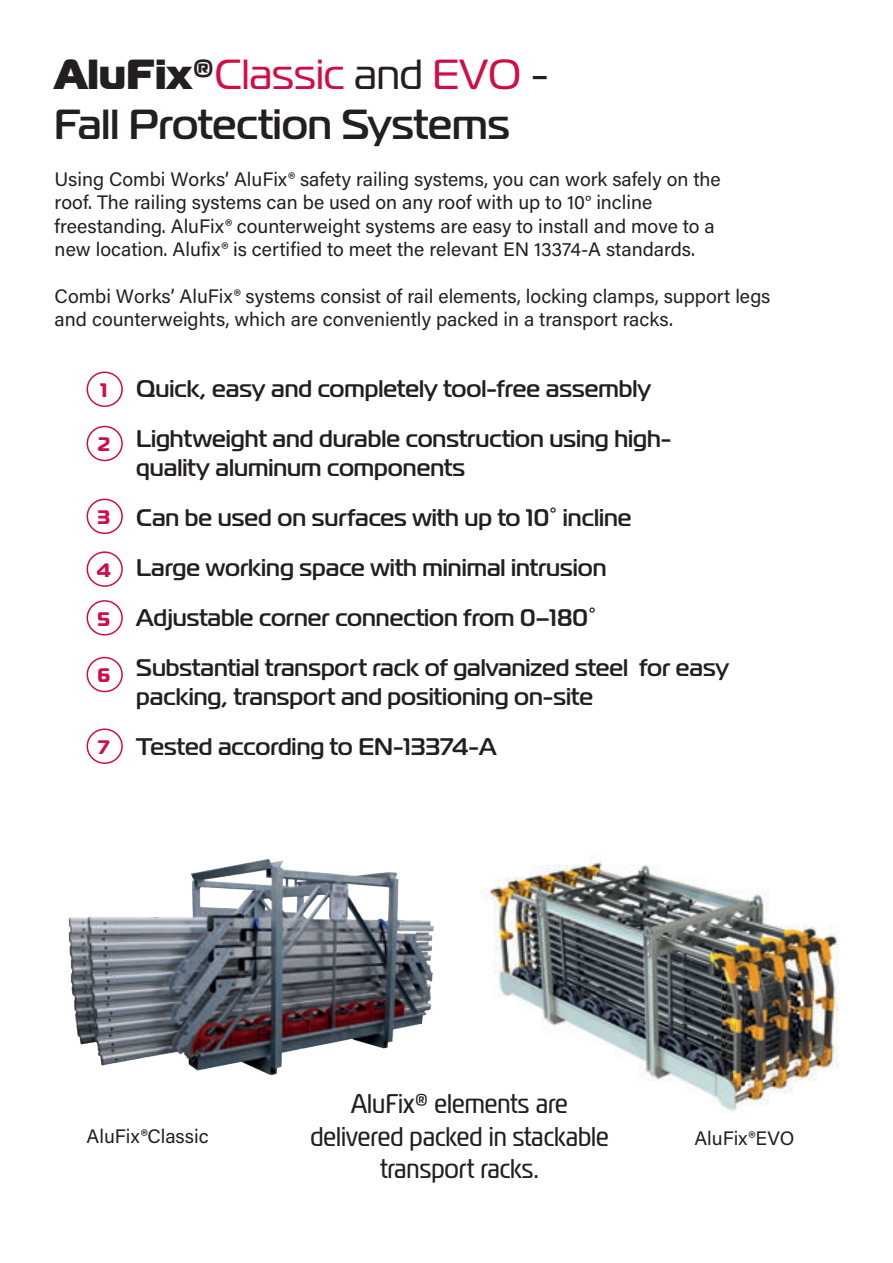
<style>
.page{position:relative;width:893px;height:1263px;background:#fff}
.page>*{position:absolute;margin:0;border:0;box-sizing:border-box;transform-origin:0 0}
.t1{font:500 42px/50.4px "Magistral";color:#231f20}
.t2{font:27px/32.4px "Magistral Cond";color:#231f20;text-align:center}
.t3{font:500 24px/50.1px "Magistral";color:#231f20}
.t4{font:19.5px/23.4px "Acumin Pro";color:#231f20}
.t5{font:19.5px "Acumin Pro";color:#242021}
.t6{font:700 19.5px "Magistral";color:#d20d44}
.s1{font-weight:800}
.s2{font-weight:400;color:#d20d44}
.s3{font-weight:400}
.s4{font-weight:700;font-size:19.5px;color:#d20d44}
</style>
<div class="page">
<img style="left:482px;top:861px;width:357px;height:251px">
<img style="left:68px;top:858px;width:366px;height:218px">
<div style="left:87px;top:600px;width:36px;height:36px;border:2px solid #d20d44;border-radius:50%"></div>
<div style="left:87px;top:728px;width:36px;height:36px;border:2px solid #d20d44;border-radius:50%"></div>
<div style="left:87px;top:657px;width:36px;height:35px;border:2px solid #d20d44;border-radius:50%"></div>
<div style="left:87px;top:551px;width:36px;height:36px;border:2px solid #d20d44;border-radius:50%"></div>
<div style="left:87px;top:499px;width:36px;height:35px;border:2px solid #d20d44;border-radius:50%"></div>
<div style="left:87px;top:371px;width:36px;height:36px;border:2px solid #d20d44;border-radius:50%"></div>
<div style="left:87px;top:426px;width:36px;height:35px;border:2px solid #d20d44;border-radius:50%"></div>
<h1 class="t1" style="left:54px;top:50px;width:496px"><span class="s1">AluFix®</span><span class="s2">Classic</span> <span class="s3">and</span> <span class="s2">EVO</span> <span class="s3">-<br></span>Fall Protection Systems</h1>
<p class="t5" style="left:55px;top:166px;width:668px">Using Combi Works’ AluFix® safety railing systems, you can work safely on the</p>
<p class="t4" style="left:55px;top:190px;width:662px">roof. The railing systems can be used on any roof with up to 10° incline freestanding. AluFix® counterweight systems are easy to install and move to a new location. Alufix® is certified to meet the relevant EN 13374-A standards.</p>
<p class="t5" style="left:55px;top:283px;width:717px">Combi Works’ AluFix® systems consist of rail elements, locking clamps, support legs</p>
<p class="t4" style="left:55px;top:307px;width:620px">and counterweights, which are conveniently packed in a transport racks.</p>
<p class="t3" style="left:136px;top:364px;width:537px;text-indent:-36px"><span class="s4">1</span> Quick, easy and completely tool-free assembly<br>Lightweight and durable construction using high-</p>
<p class="t3" style="left:136px;top:443px;width:594px">quality aluminum components<br>Can be used on surfaces with up to 10° incline<br>Large working space with minimal intrusion Adjustable corner connection from 0–180°<br>Substantial transport rack of galvanized steel for easy</p>
<p class="t3" style="left:136px;top:672px;width:458px">packing, transport and positioning on-site<br>Tested according to EN-13374-A</p>
<p class="t6" style="left:97px;top:432px;width:14px">2</p>
<p class="t6" style="left:97px;top:504px;width:14px">3</p>
<p class="t6" style="left:97px;top:557px;width:15px">4</p>
<p class="t6" style="left:97px;top:606px;width:14px">5</p>
<p class="t6" style="left:97px;top:663px;width:14px">6</p>
<p class="t6" style="left:98px;top:734px;width:12px">7</p>
<p class="t2" style="left:310px;top:1087px;width:300px">AluFix® elements are delivered packed in stackable transport racks.</p>
<p class="t4" style="left:87px;top:1124px;width:124px">AluFix®Classic</p>
<p class="t4" style="left:694px;top:1126px;width:102px">AluFix®EVO</p>
</div>
